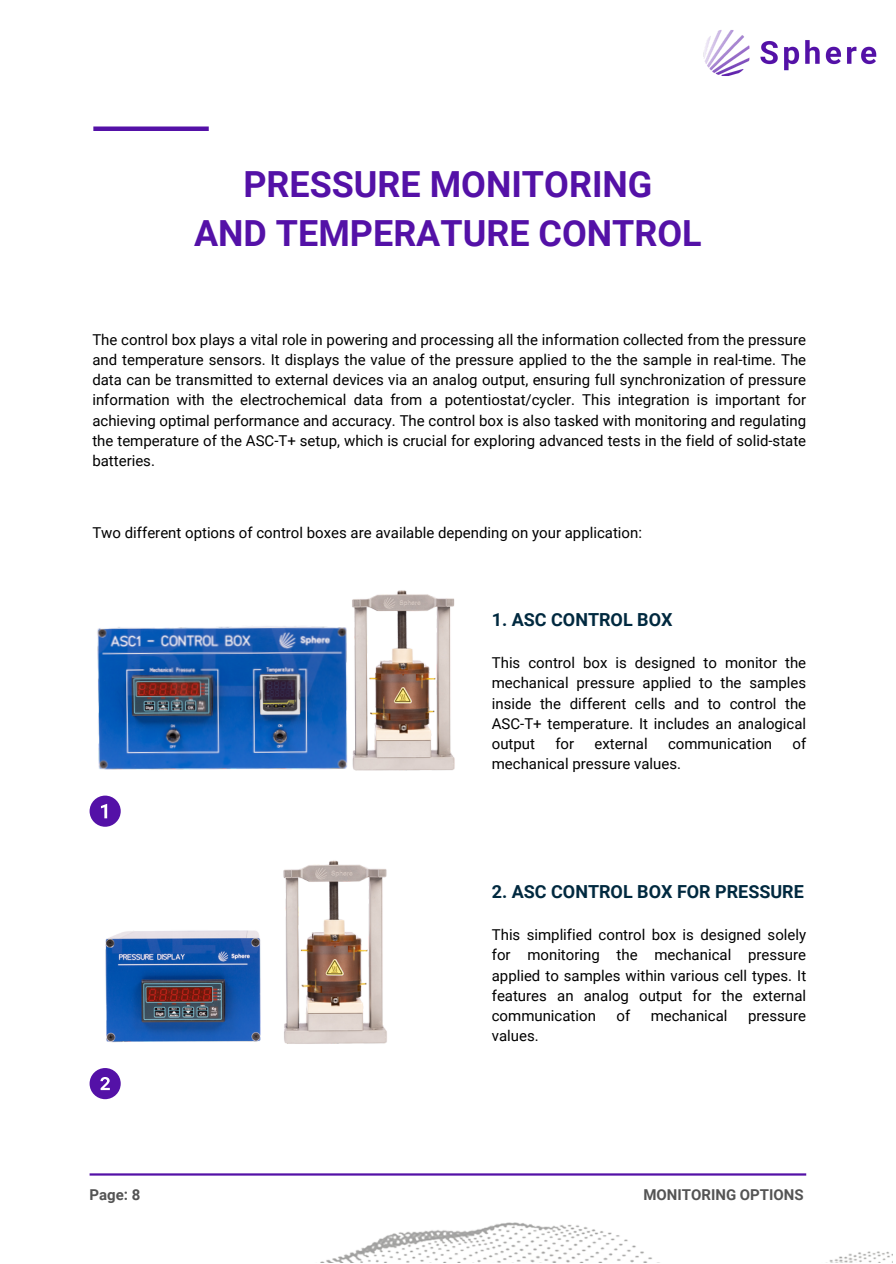
<style>
.page{position:relative;width:896px;height:1264px;background:#fff}
.page>*{position:absolute;margin:0;border:0;box-sizing:border-box;transform-origin:0 0}
.t1{font:700 36px/49.5px "Roboto";color:#5411a7;text-align:center}
.t2{font:700 18px "Roboto";color:#00293f}
.t3{font:15px/20.2px "Roboto";color:#000;text-align:justify}
.t4{font:700 15px "Roboto";color:#545454}
</style>
<div class="page">
<hr style="left:90px;top:1173px;width:716px;height:2px;background:#5411a7">
<img style="left:703px;top:30px;width:174px;height:46px">
<img style="left:105px;top:930px;width:156px;height:113px">
<img style="left:283px;top:860px;width:104px;height:184px">
<img style="left:97px;top:626px;width:250px;height:144px">
<img style="left:347px;top:590px;width:108px;height:181px">
<svg style="left:90px;top:1068px;width:31px;height:31px"></svg>
<svg style="left:90px;top:795px;width:31px;height:31px"></svg>
<img style="left:284px;top:1173px;width:608px;height:89px">
<div style="left:93px;top:126px;width:116px;height:5px;background:#5411a7"></div>
<p class="t1" style="left:194px;top:159px;width:509px">PRESSURE MONITORING<br>AND TEMPERATURE CONTROL</p>
<p class="t3" style="left:92px;top:329px;width:715px">The control box plays a vital role in powering and processing all the information collected from the pressure and temperature sensors. It displays the value of the pressure applied to the the sample in real-time. The data can be transmitted to external devices via an analog output, ensuring full synchronization of pressure information with the electrochemical data from a potentiostat/cycler. This integration is important for achieving optimal performance and accuracy. The control box is also tasked with monitoring and regulating the temperature of the ASC-T+ setup, which is crucial for exploring advanced tests in the field of solid-state batteries.</p>
<p class="t3" style="left:92px;top:523px;width:551px">Two different options of control boxes are available depending on your application:</p>
<p class="t2" style="left:492px;top:609px;width:182px">1. ASC CONTROL BOX</p>
<p class="t3" style="left:492px;top:653px;width:316px">This control box is designed to monitor the mechanical pressure applied to the samples inside the different cells and to control the ASC-T+ temperature. It includes an analogical output</p>
<p class="t3" style="left:555px;top:734px;width:20px">for</p>
<p class="t3" style="left:594px;top:734px;width:55px">external</p>
<p class="t3" style="left:668px;top:734px;width:106px">communication</p>
<p class="t3" style="left:792px;top:734px;width:15px">of</p>
<p class="t3" style="left:492px;top:754px;width:191px">mechanical pressure values.</p>
<p class="t2" style="left:492px;top:881px;width:313px">2. ASC CONTROL BOX FOR PRESSURE</p>
<h2 class="t3" style="left:492px;top:925px;width:316px">This simplified control box is designed solely for monitoring the mechanical pressure applied to samples within various cell types. It features an analog output for the external communication</h2>
<h2 class="t3" style="left:616px;top:1005px;width:15px">of</h2>
<h2 class="t3" style="left:651px;top:1005px;width:78px">mechanical</h2>
<h2 class="t3" style="left:748px;top:1005px;width:60px">pressure</h2>
<h2 class="t3" style="left:492px;top:1026px;width:48px">values.</h2>
<h1 class="t4" style="left:90px;top:1186px;width:52px">Page: 8</h1>
<p class="t4" style="left:643px;top:1186px;width:162px">MONITORING OPTIONS</p>
</div>
